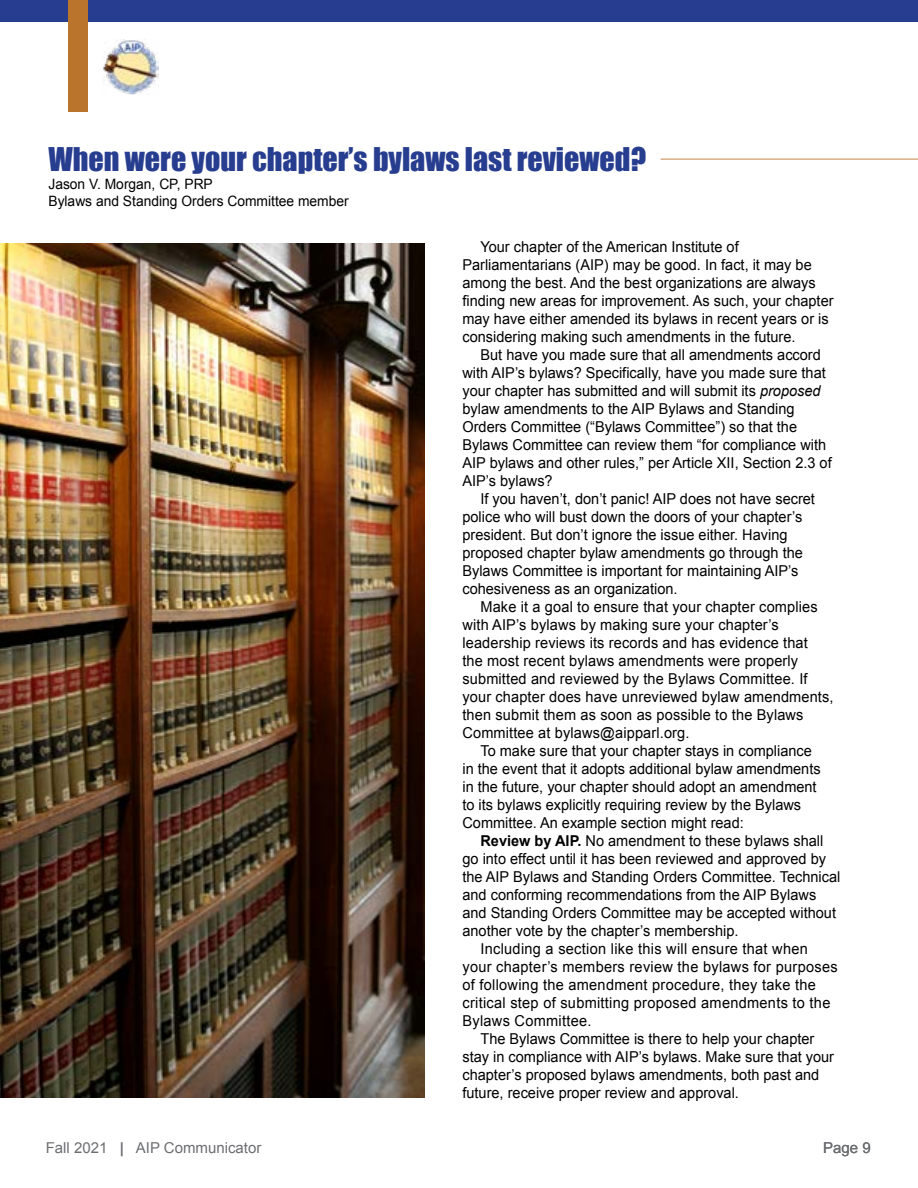
<style>
.page{position:relative;width:918px;height:1188px;background:#fff}
.page>*{position:absolute;margin:0;border:0;box-sizing:border-box;transform-origin:0 0}
.t1{font:30px "Impact";color:#273d8f}
.t2{font:15px/18px "Arial";color:#000}
.t3{font:15px "Arial";letter-spacing:.02em;color:#000}
.t4{font:15px "Arial";color:#6d6e71}
.t5{font:14.25px/17.2px "Arial";color:#000}
.s1{font-style:italic}
.s2{font-weight:700}
</style>
<div class="page">
<div style="left:0;top:0;width:918px;height:22px;background:#273d8f"></div>
<div style="left:68px;top:0;width:19px;height:111px;background:#ba742b"></div>
<img style="left:103px;top:39px;width:55px;height:56px">
<img style="left:1px;top:243px;width:424px;height:855px">
<hr style="left:661px;top:158px;width:257px;height:2px;background:#d7ae83">
<h1 class="t1" style="left:48px;top:136px;width:599px">When were your chapter’s bylaws last reviewed?</h1>
<p class="t5" style="left:48px;top:175px;width:302px">Jason V. Morgan, CP, PRP<br>Bylaws and Standing Orders Committee member</p>
<p class="t2" style="left:462px;top:238px;width:373px;text-indent:18px">Your chapter of the American Institute of Parliamentarians (AIP) may be good. In fact, it may be among the best. And the best organizations are always finding new areas for improvement. As such, your chapter may have either amended its bylaws in recent years or is considering making such amendments in the future.</p>
<p class="t2" style="left:462px;top:346px;width:371px;text-indent:18px">But have you made sure that all amendments accord with AIP’s bylaws? Specifically, have you made sure that your chapter has submitted and will submit its <span class="s1">proposed </span>bylaw amendments to the AIP Bylaws and Standing Orders Committee (“Bylaws Committee”) so that the Bylaws Committee can review them “for compliance with AIP bylaws and other rules,” per Article XII, Section 2.3 of AIP’s bylaws?</p>
<p class="t2" style="left:462px;top:490px;width:354px;text-indent:18px">If you haven’t, don’t panic! AIP does not have secret police who will bust down the doors of your chapter’s president. But don’t ignore the issue either. Having proposed chapter bylaw amendments go through the Bylaws Committee is important for maintaining AIP’s cohesiveness as an organization.</p>
<p class="t2" style="left:462px;top:598px;width:373px;text-indent:18px">Make it a goal to ensure that your chapter complies with AIP’s bylaws by making sure your chapter’s leadership reviews its records and has evidence that<br>the most recent bylaws amendments were properly submitted and reviewed by the Bylaws Committee. If your chapter does have unreviewed bylaw amendments, then submit them as soon as possible to the Bylaws Committee at bylaws@aipparl.org.</p>
<p class="t2" style="left:462px;top:742px;width:360px;text-indent:18px">To make sure that your chapter stays in compliance in the event that it adopts additional bylaw amendments in the future, your chapter should adopt an amendment to its bylaws explicitly requiring review by the Bylaws Committee. An example section might read:</p>
<p class="t2" style="left:480px;top:832px;width:344px"><span class="s2">Review by AIP.</span> No amendment to these bylaws shall</p>
<p class="t2" style="left:462px;top:850px;width:365px">go into effect until it has been reviewed and approved by</p>
<p class="t2" style="left:462px;top:868px;width:379px">the AIP Bylaws and Standing Orders Committee. Technical</p>
<p class="t2" style="left:462px;top:886px;width:355px">and conforming recommendations from the AIP Bylaws</p>
<p class="t2" style="left:462px;top:904px;width:375px">and Standing Orders Committee may be accepted without</p>
<p class="t2" style="left:462px;top:922px;width:278px">another vote by the chapter’s membership.</p>
<p class="t3" style="left:480px;top:939px;width:329px">Including a section like this will ensure that when</p>
<p class="t3" style="left:462px;top:957px;width:377px">your chapter’s members review the bylaws for purposes</p>
<p class="t3" style="left:462px;top:975px;width:355px">of following the amendment procedure, they take the</p>
<p class="t3" style="left:462px;top:993px;width:370px">critical step of submitting proposed amendments to the</p>
<p class="t3" style="left:462px;top:1011px;width:131px">Bylaws Committee.</p>
<p class="t2" style="left:480px;top:1030px;width:335px">The Bylaws Committee is there to help your chapter</p>
<p class="t2" style="left:462px;top:1048px;width:373px">stay in compliance with AIP’s bylaws. Make sure that your</p>
<p class="t2" style="left:462px;top:1066px;width:358px">chapter’s proposed bylaws amendments, both past and</p>
<p class="t2" style="left:462px;top:1084px;width:278px">future, receive proper review and approval.</p>
<p class="t4" style="left:46px;top:1138px;width:217px">Fall 2021 <span class="s2">|</span> AIP Communicator</p>
<p class="t4" style="left:823px;top:1138px;width:49px">Page 9</p>
</div>
